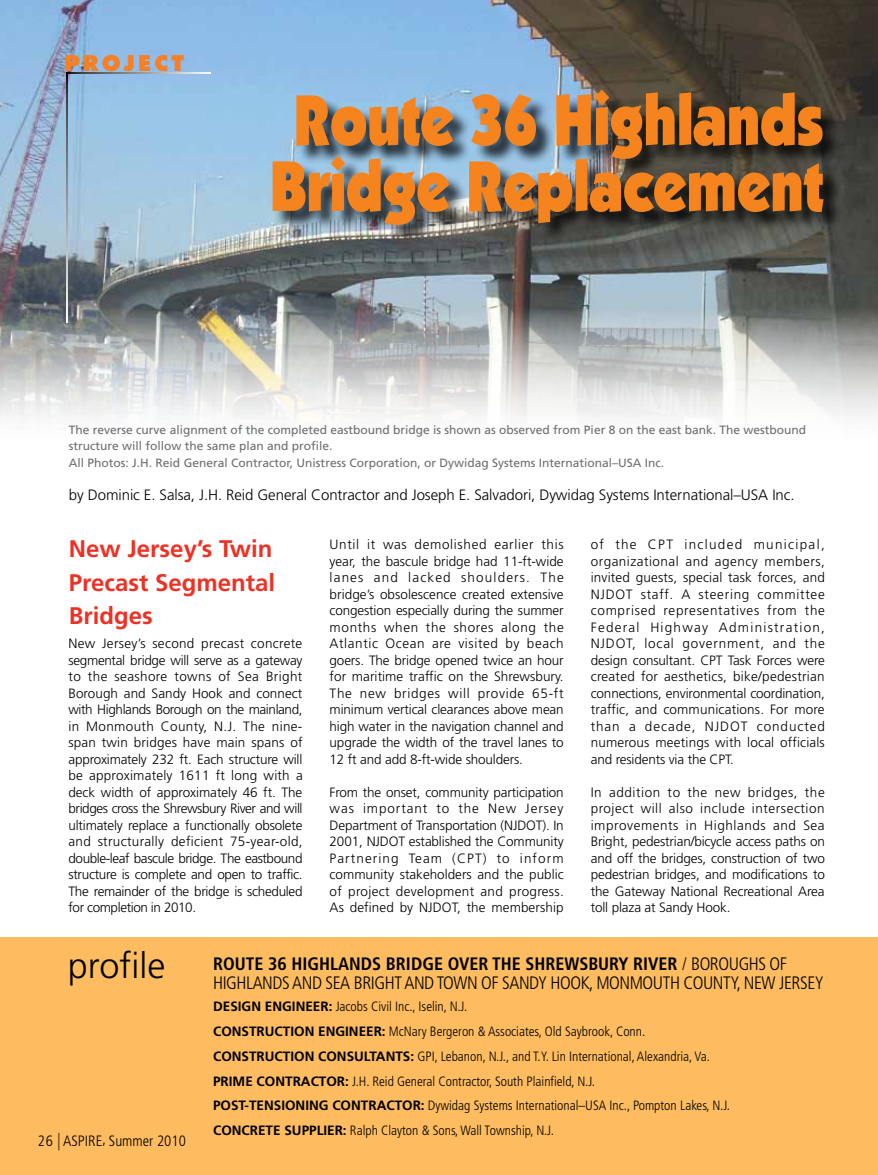
<style>
.page{position:relative;width:878px;height:1175px;background:#fff}
.page>*{position:absolute;margin:0;border:0;box-sizing:border-box;transform-origin:0 0}
.t1{font:900 72px/66px "ITC Kabel Std";letter-spacing:-.01em;color:#f5841f;text-align:center;scale:.85 1}
.t2{font:300 36px "Frutiger LT Std";color:#000}
.t3{font:700 24px/33px "Frutiger LT Std";color:#ee3124;text-align:justify}
.t4{font:800 21px "Futura Std";letter-spacing:.15em;color:#f58025}
.t5{font:700 condensed 18px/19.5px "Frutiger LT Std";color:#000}
.t6{font:300 condensed 18px "Frutiger LT Std";letter-spacing:-.025em;color:#000}
.t7{font:300 15px "Frutiger LT Std";letter-spacing:-.005em;color:#000}
.t8{font:300 condensed 15px "Frutiger LT Std";color:#000}
.t9{font:300 13.5px/16.5px "Frutiger LT Std";letter-spacing:-.01em;color:#000;text-align:justify}
.t10{font:300 condensed 13.5px "Frutiger LT Std";color:#000}
.t11{font:700 13.5px "Frutiger LT Std";color:#000}
.t12{font:12px/16.5px "Frutiger LT Std";color:#6d6e71}
.s1{font-weight:300}
.s2{font-size:17.55px}
.s3{font-weight:700;font-stretch:normal}
</style>
<div class="page">
<div style="left:0;top:937px;width:878px;height:237px;background:#fdbc5f"></div>
<img style="left:0;top:0;width:878px;height:419px">
<div style="left:274px;top:90px;width:568px;height:153px;background:#000;opacity:.75"></div>
<svg style="left:68px;top:72px;width:142px;height:2px"></svg>
<svg style="left:66px;top:72px;width:2px;height:251px"></svg>
<h3 class="t4" style="left:64px;top:49px;width:121px">PROJECT</h3>
<h1 class="t1" style="left:269px;top:86px;width:653px">Route 36 Highlands<br>Bridge Replacement</h1>
<p class="t12" style="left:69px;top:421px;width:738px">The reverse curve alignment of the completed eastbound bridge is shown as observed from Pier 8 on the east bank. The westbound structure will follow the same plan and profile.<br>All Photos: J.H. Reid General Contractor, Unistress Corporation, or Dywidag Systems International–USA Inc.</p>
<p class="t7" style="left:69px;top:486px;width:727px">by Dominic E. Salsa, J.H. Reid General Contractor and Joseph E. Salvadori, Dywidag Systems International–USA Inc.</p>
<h3 class="t3" style="left:69px;top:533px;width:208px">NEW JERSEY’S TWIN PRECAST SEGMENTAL BRIDGES</h3>
<p class="t9" style="left:68px;top:635px;width:236px">New Jersey’s second precast concrete segmental bridge will serve as a gateway to the seashore towns of Sea Bright Borough and Sandy Hook and connect with Highlands Borough on the mainland, in Monmouth County, N.J. The nine&shy;span twin bridges have main spans of approximately 232 ft. Each structure will be approximately 1611 ft long with a deck width of approximately 46 ft. The bridges cross the Shrewsbury River and will ultimately replace a functionally obsolete and structurally deficient 75-year-old, double-leaf bascule bridge. The eastbound structure is complete and open to traffic.<br>The remainder of the bridge is scheduled for completion in 2010.</p>
<p class="t9" style="left:329px;top:536px;width:236px">Until it was demolished earlier this year, the bascule bridge had 11-ft-wide lanes and lacked shoulders. The bridge’s obsolescence created extensive congestion especially during the summer months when the shores along the Atlantic Ocean are visited by beach goers. The bridge opened twice an hour for maritime traffic on the Shrewsbury.<br>The new bridges will provide 65-ft minimum vertical clearances above mean high water in the navigation channel and upgrade the width of the travel lanes to 12 ft and add 8-ft-wide shoulders.</p>
<p class="t9" style="left:329px;top:784px;width:236px">From the onset, community participation was important to the New Jersey Department of Transportation (NJDOT). In 2001, NJDOT established the Community Partnering Team (CPT) to inform community stakeholders and the public of project development and progress.<br>As defined by NJDOT, the membership</p>
<p class="t9" style="left:590px;top:536px;width:236px">of the CPT included municipal, organizational and agency members, invited guests, special task forces, and NJDOT staff. A steering committee comprised representatives from the Federal Highway Administration, NJDOT, local government, and the design consultant. CPT Task Forces were created for aesthetics, bike/pedestrian connections, environmental coordination, traffic, and communications. For more than a decade, NJDOT conducted numerous meetings with local officials and residents via the CPT.</p>
<p class="t9" style="left:590px;top:784px;width:236px">In addition to the new bridges, the project will also include intersection improvements in Highlands and Sea Bright, pedestrian/bicycle access paths on and off the bridges, construction of two pedestrian bridges, and modifications to the Gateway National Recreational Area toll plaza at Sandy Hook.</p>
<h2 class="t2" style="left:68px;top:945px;width:99px">profile</h2>
<h3 class="t5" style="left:213px;top:953px;width:575px">ROUTE 36 HIGHLANDS BRIDGE OVER THE SHREWSBURY RIVER <span class="s1">/ BOROUGHS OF<br>HIGHLANDS AND SEA BRIGHT and</span></h3>
<h3 class="t6" style="left:437px;top:972px;width:3px">town</h3>
<h3 class="t6" style="left:481px;top:972px;width:24px">of sandy</h3>
<h3 class="t6" style="left:550px;top:972px;width:3px">hook</h3>
<h3 class="t6" style="left:589px;top:972px;width:236px">, MONMOUTH COUNTY, NEW JERSEY</h3>
<p class="t8" style="left:38px;top:1132px;width:149px">26 <span class="s2">|</span> ASPIRE, Summer 2010</p>
<p class="t11" style="left:213px;top:998px;width:8px">DESI</p>
<p class="t11" style="left:242px;top:998px;width:58px">GN ENGINEE</p>
<p class="t10" style="left:320px;top:999px;width:148px"><span class="s3">R:</span> Jacobs Civil Inc., Iselin, N.J.</p>
<p class="t11" style="left:213px;top:1023px;width:28px">CONST</p>
<p class="t11" style="left:257px;top:1023px;width:97px">RUCTION ENGINEE</p>
<p class="t10" style="left:374px;top:1023px;width:273px"><span class="s3">R:</span> McNary Bergeron &amp; Associates, Old Saybrook, Conn.</p>
<p class="t11" style="left:213px;top:1048px;width:28px">CONST</p>
<p class="t11" style="left:257px;top:1048px;width:116px">RUCTION CONSULTANTS</p>
<p class="t10" style="left:410px;top:1048px;width:301px"><span class="s3">:</span> GPI, Lebanon, N.J., and T.Y. Lin International, Alexandria, Va.</p>
<p class="t11" style="left:213px;top:1073px;width:25px">PRIME</p>
<p class="t11" style="left:257px;top:1073px;width:54px">CONTRACT</p>
<p class="t10" style="left:326px;top:1073px;width:270px"><span class="s3">OR:</span> J.H. Reid General Contractor, South Plainfield, N.J.</p>
<p class="t11" style="left:213px;top:1097px;width:44px">POST-TENSI</p>
<p class="t11" style="left:285px;top:1097px;width:101px">ONING CONTRACT</p>
<p class="t10" style="left:402px;top:1098px;width:329px"><span class="s3">OR:</span> Dywidag Systems International–USA Inc., Pompton Lakes, N.J.</p>
<p class="t11" style="left:213px;top:1122px;width:53px">CONCRETE</p>
<p class="t11" style="left:284px;top:1122px;width:25px">SUPPLIE</p>
<p class="t10" style="left:335px;top:1122px;width:221px"><span class="s3">R:</span> Ralph Clayton &amp; Sons, Wall Township, N.J.</p>
</div>
